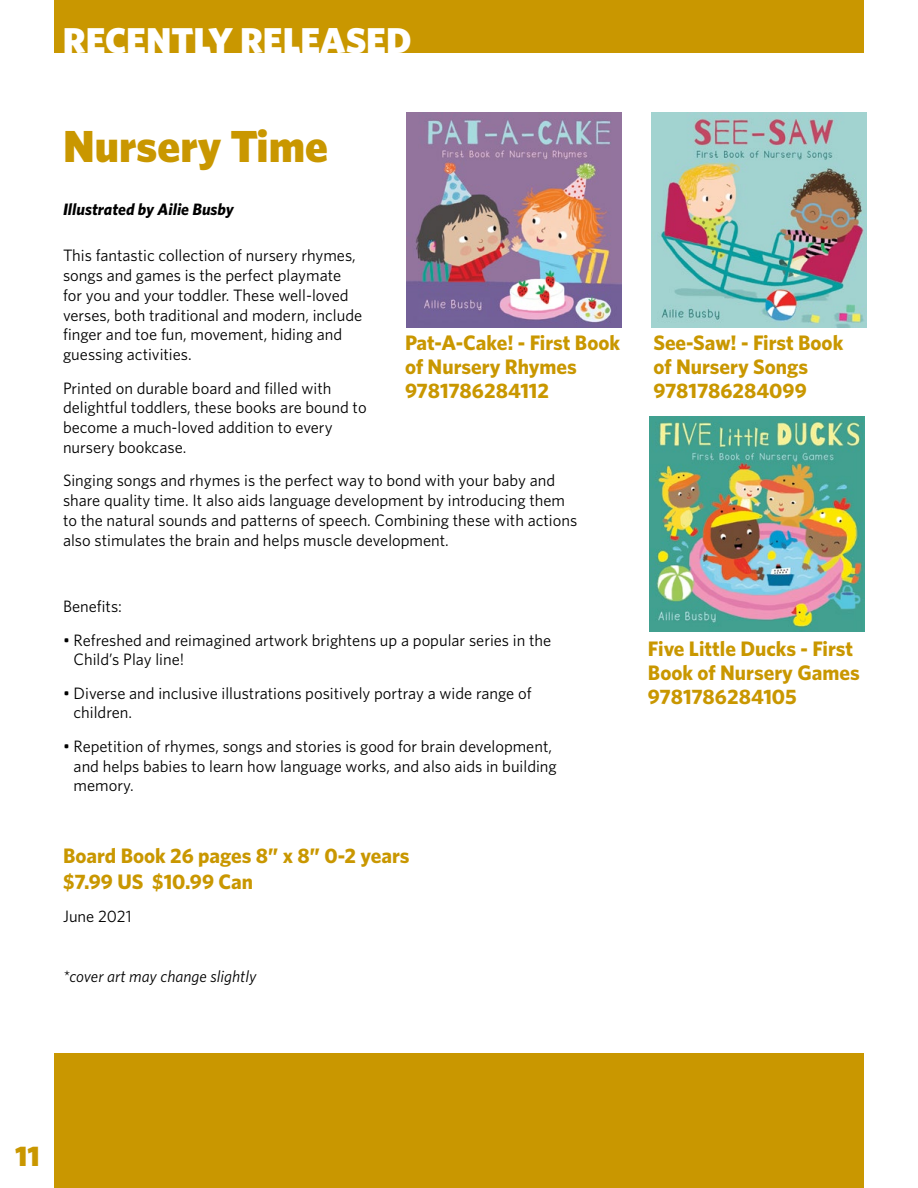
<style>
.page{position:relative;width:918px;height:1188px;background:#fff}
.page>*{position:absolute;margin:0;border:0;box-sizing:border-box;transform-origin:0 0}
.t1{font:900 45px "Whitney";color:#c99700}
.t2{font:900 36px "Whitney";color:#fff}
.t3{font:900 28.5px "Whitney";color:#c99700}
.t4{font:700 21px/24px "Whitney";color:#c99700}
.t5{font:16.5px/19.8px "Whitney";color:#000}
.t6{font:italic 16.5px "Whitney";color:#000}
.t7{font:italic 700 16.5px "Whitney";color:#000}
</style>
<div class="page">
<div style="left:54px;top:0;width:810px;height:53px;background:#c99700"></div>
<img style="left:407px;top:112px;width:215px;height:215px">
<img style="left:650px;top:417px;width:215px;height:215px">
<img style="left:651px;top:112px;width:215px;height:215px">
<div style="left:54px;top:1053px;width:810px;height:135px;background:#c99700"></div>
<h2 class="t2" style="left:63px;top:18px;width:350px">RECENTLY RELEASED</h2>
<h1 class="t1" style="left:63px;top:119px;width:266px">Nursery Time</h1>
<p class="t7" style="left:63px;top:198px;width:172px">Illustrated by Ailie Busby</p>
<p class="t5" style="left:63px;top:245px;width:301px">This fantastic collection of nursery rhymes, songs and games is the perfect playmate for you and your toddler. These well-loved verses, both traditional and modern, include finger and toe fun, movement, hiding and guessing activities.</p>
<p class="t5" style="left:63px;top:378px;width:305px">Printed on durable board and filled with delightful toddlers, these books are bound to become a much-loved addition to every nursery bookcase.</p>
<p class="t5" style="left:63px;top:470px;width:516px">Singing songs and rhymes is the perfect way to bond with your baby and share quality time. It also aids language development by introducing them to the natural sounds and patterns of speech. Combining these with actions also stimulates the brain and helps muscle development.</p>
<p class="t4" style="left:405px;top:331px;width:217px">Pat-A-Cake! - First Book of Nursery Rhymes<br>9781786284112</p>
<p class="t5" style="left:63px;top:596px;width:61px">Benefits:</p>
<p class="t5" style="left:74px;top:630px;width:479px;text-indent:-11px">• Refreshed and reimagined artwork brightens up a popular series in the<br>Child’s Play line!</p>
<p class="t5" style="left:74px;top:683px;width:459px;text-indent:-11px">• Diverse and inclusive illustrations positively portray a wide range of children.</p>
<p class="t5" style="left:74px;top:736px;width:485px;text-indent:-11px">• Repetition of rhymes, songs and stories is good for brain development, and helps babies to learn how language works, and also aids in building memory.</p>
<p class="t4" style="left:63px;top:843px;width:348px;line-height:25.2px">Board Book 26 pages 8” x 8” 0-2 years $7.99 US $10.99 Can</p>
<p class="t5" style="left:63px;top:906px;width:70px">June 2021</p>
<p class="t6" style="left:63px;top:966px;width:195px">*cover art may change slightly</p>
<p class="t4" style="left:653px;top:331px;width:191px">See-Saw! - First Book of Nursery Songs<br>9781786284099</p>
<p class="t4" style="left:648px;top:636px;width:213px">Five Little Ducks - First<br>Book of Nursery Games<br>9781786284105</p>
<h3 class="t3" style="left:15px;top:1139px;width:26px">11</h3>
</div>
